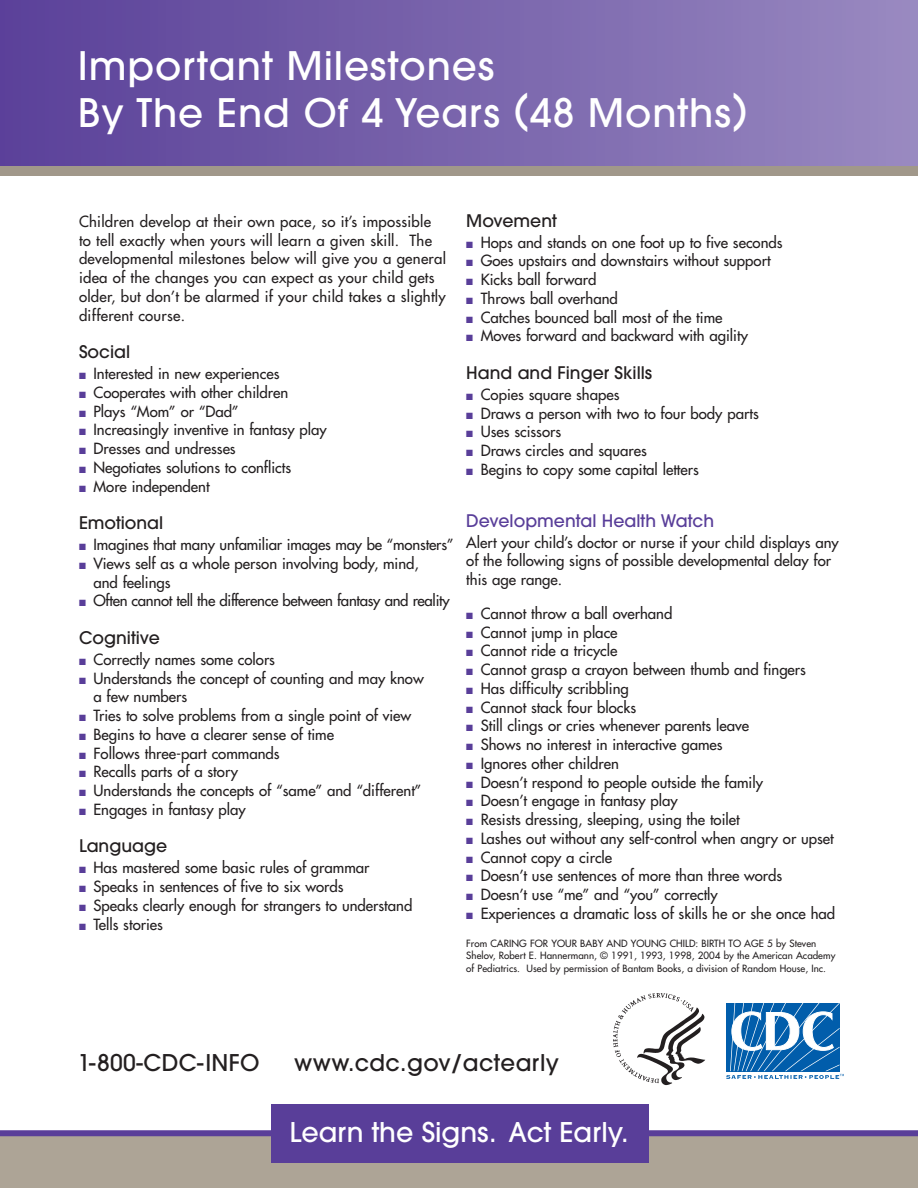
<style>
.page{position:relative;width:918px;height:1188px;background:#fff}
.page>*{position:absolute;margin:0;border:0;box-sizing:border-box;transform-origin:0 0}
.t1{font:500 39px/46.8px "Avant Garde";letter-spacing:.02em;color:#fff}
.t2{font:500 27px "Avant Garde";color:#fff}
.t3{font:500 22.95px "Avant Garde";letter-spacing:.015em;color:#231f20}
.t4{font:500 17.25px "Avant Garde";color:#231f20}
.t5{font:500 17.25px "Avant Garde";color:#593e99}
.t6{font:15px/18.8px "Futura";color:#231f20}
.t7{font:15px "Futura";letter-spacing:-.02em;color:#231f20}
.t8{font:9.75px/12.8px "Futura";letter-spacing:.005em;color:#231f20}
.s1{color:#593e99}
</style>
<div class="page">
<div style="left:0;top:1134px;width:918px;height:54px;background:#ada496"></div>
<div style="left:0;top:0;width:918px;height:176px;background:#a1988a"></div>
<div style="left:0;top:0;width:918px;height:166px;background:linear-gradient(to right,#5a4098,#9889c0)"></div>
<img style="left:613px;top:993px;width:93px;height:93px">
<svg style="left:726px;top:1003px;width:118px;height:76px"></svg>
<div style="left:0;top:1130px;width:918px;height:6px;background:#593e99"></div>
<div style="left:271px;top:1104px;width:378px;height:58px;background:#593e99"></div>
<h1 class="t1" style="left:78px;top:42px;width:671px">Important Milestones<br>By The End Of 4 Years (48 Months)</h1>
<p class="t6" style="left:79px;top:212px;width:368px">Children develop at their own pace, so it’s impossible to tell exactly when yours will learn a given skill. The developmental milestones below will give you a general idea of the changes you can expect as your child gets older, but don’t be alarmed if your child takes a slightly different course.</p>
<p class="t4" style="left:79px;top:341px;width:53px">Social</p>
<p class="t6" style="left:79px;top:364px;width:202px"><span class="s1">■</span> Interested in new experiences</p>
<p class="t6" style="left:79px;top:383px;width:211px"><span class="s1">■</span> Cooperates with other children</p>
<p class="t6" style="left:79px;top:402px;width:161px"><span class="s1">■</span> Plays “Mom” or “Dad”</p>
<p class="t6" style="left:79px;top:420px;width:249px"><span class="s1">■</span> Increasingly inventive in fantasy play</p>
<p class="t6" style="left:79px;top:439px;width:158px"><span class="s1">■</span> Dresses and undresses</p>
<p class="t6" style="left:79px;top:458px;width:214px"><span class="s1">■</span> Negotiates solutions to conflicts</p>
<p class="t6" style="left:79px;top:477px;width:132px"><span class="s1">■</span> More independent</p>
<p class="t4" style="left:79px;top:512px;width:86px">Emotional</p>
<p class="t6" style="left:79px;top:535px;width:376px"><span class="s1">■</span> Imagines that many unfamiliar images may be “monsters”</p>
<p class="t6" style="left:93px;top:554px;width:327px;text-indent:-14px"><span class="s1">■</span> Views self as a whole person involving body, mind, and feelings</p>
<p class="t7" style="left:79px;top:591px;width:372px"><span class="s1">■</span> Often cannot tell the difference between fantasy and reality</p>
<p class="t4" style="left:79px;top:627px;width:82px">Cognitive</p>
<p class="t6" style="left:79px;top:650px;width:198px"><span class="s1">■</span> Correctly names some colors</p>
<p class="t6" style="left:93px;top:669px;width:332px;text-indent:-14px"><span class="s1">■</span> Understands the concept of counting and may know a few numbers</p>
<p class="t6" style="left:79px;top:706px;width:334px"><span class="s1">■</span> Tries to solve problems from a single point of view</p>
<p class="t6" style="left:79px;top:725px;width:257px"><span class="s1">■</span> Begins to have a clearer sense of time</p>
<p class="t6" style="left:79px;top:744px;width:202px"><span class="s1">■</span> Follows three-part commands</p>
<p class="t6" style="left:79px;top:762px;width:161px"><span class="s1">■</span> Recalls parts of a story</p>
<p class="t6" style="left:79px;top:781px;width:344px"><span class="s1">■</span> Understands the concepts of “same” and “different”</p>
<p class="t6" style="left:79px;top:800px;width:168px"><span class="s1">■</span> Engages in fantasy play</p>
<p class="t4" style="left:79px;top:835px;width:90px">Language</p>
<p class="t6" style="left:79px;top:858px;width:292px"><span class="s1">■</span> Has mastered some basic rules of grammar</p>
<p class="t6" style="left:79px;top:877px;width:266px"><span class="s1">■</span> Speaks in sentences of five to six words</p>
<p class="t6" style="left:79px;top:896px;width:335px"><span class="s1">■</span> Speaks clearly enough for strangers to understand</p>
<p class="t6" style="left:79px;top:915px;width:85px"><span class="s1">■</span> Tells stories</p>
<p class="t4" style="left:466px;top:210px;width:92px">Movement</p>
<p class="t6" style="left:466px;top:233px;width:318px"><span class="s1">■</span> Hops and stands on one foot up to five seconds</p>
<p class="t6" style="left:466px;top:251px;width:306px"><span class="s1">■</span> Goes upstairs and downstairs without support</p>
<p class="t6" style="left:466px;top:270px;width:132px"><span class="s1">■</span> Kicks ball forward</p>
<p class="t6" style="left:466px;top:289px;width:153px"><span class="s1">■</span> Throws ball overhand</p>
<p class="t6" style="left:466px;top:308px;width:258px"><span class="s1">■</span> Catches bounced ball most of the time</p>
<p class="t6" style="left:466px;top:326px;width:283px"><span class="s1">■</span> Moves forward and backward with agility</p>
<p class="t4" style="left:466px;top:362px;width:187px">Hand and Finger Skills</p>
<p class="t6" style="left:466px;top:385px;width:155px"><span class="s1">■</span> Copies square shapes</p>
<p class="t6" style="left:466px;top:404px;width:294px"><span class="s1">■</span> Draws a person with two to four body parts</p>
<p class="t6" style="left:466px;top:422px;width:96px"><span class="s1">■</span> Uses scissors</p>
<p class="t6" style="left:466px;top:441px;width:182px"><span class="s1">■</span> Draws circles and squares</p>
<p class="t6" style="left:466px;top:460px;width:234px"><span class="s1">■</span> Begins to copy some capital letters</p>
<p class="t5" style="left:466px;top:510px;width:249px">Developmental Health Watch</p>
<p class="t6" style="left:466px;top:533px;width:374px">Alert your child’s doctor or nurse if your child displays any of the following signs of possible developmental delay for this age range.</p>
<p class="t6" style="left:466px;top:604px;width:208px"><span class="s1">■</span> Cannot throw a ball overhand</p>
<p class="t6" style="left:466px;top:623px;width:153px"><span class="s1">■</span> Cannot jump in place</p>
<p class="t6" style="left:466px;top:641px;width:153px"><span class="s1">■</span> Cannot ride a tricycle</p>
<p class="t6" style="left:466px;top:660px;width:341px"><span class="s1">■</span> Cannot grasp a crayon between thumb and fingers</p>
<p class="t6" style="left:466px;top:679px;width:164px"><span class="s1">■</span> Has difficulty scribbling</p>
<p class="t6" style="left:466px;top:698px;width:171px"><span class="s1">■</span> Cannot stack four blocks</p>
<p class="t6" style="left:466px;top:716px;width:284px"><span class="s1">■</span> Still clings or cries whenever parents leave</p>
<p class="t6" style="left:466px;top:735px;width:258px"><span class="s1">■</span> Shows no interest in interactive games</p>
<p class="t6" style="left:466px;top:754px;width:154px"><span class="s1">■</span> Ignores other children</p>
<p class="t6" style="left:466px;top:773px;width:298px"><span class="s1">■</span> Doesn’t respond to people outside the family</p>
<p class="t6" style="left:466px;top:791px;width:213px"><span class="s1">■</span> Doesn’t engage in fantasy play</p>
<p class="t6" style="left:466px;top:810px;width:275px"><span class="s1">■</span> Resists dressing, sleeping, using the toilet</p>
<p class="t6" style="left:466px;top:829px;width:369px"><span class="s1">■</span> Lashes out without any self-control when angry or upset</p>
<p class="t6" style="left:466px;top:848px;width:147px"><span class="s1">■</span> Cannot copy a circle</p>
<p class="t6" style="left:466px;top:866px;width:318px"><span class="s1">■</span> Doesn’t use sentences of more than three words</p>
<p class="t6" style="left:466px;top:885px;width:253px"><span class="s1">■</span> Doesn’t use “me” and “you” correctly</p>
<p class="t6" style="left:466px;top:904px;width:370px"><span class="s1">■</span> Experiences a dramatic loss of skills he or she once had</p>
<p class="t8" style="left:466px;top:937px;width:371px">From CARING FOR YOUR BABY AND YOUNG CHILD: BIRTH TO AGE 5 by Steven<br>Shelov, Robert E. Hannermann, © 1991, 1993, 1998, 2004 by the American Academy of Pediatrics. Used by permission of Bantam Books, a division of Random House, Inc.</p>
<h3 class="t3" style="left:77px;top:1048px;width:184px">1-800-CDC-INFO</h3>
<h3 class="t3" style="left:294px;top:1048px;width:266px">www.cdc.gov/actearly</h3>
<h2 class="t2" style="left:290px;top:1116px;width:341px">Learn the Signs. Act Early.</h2>
</div>
